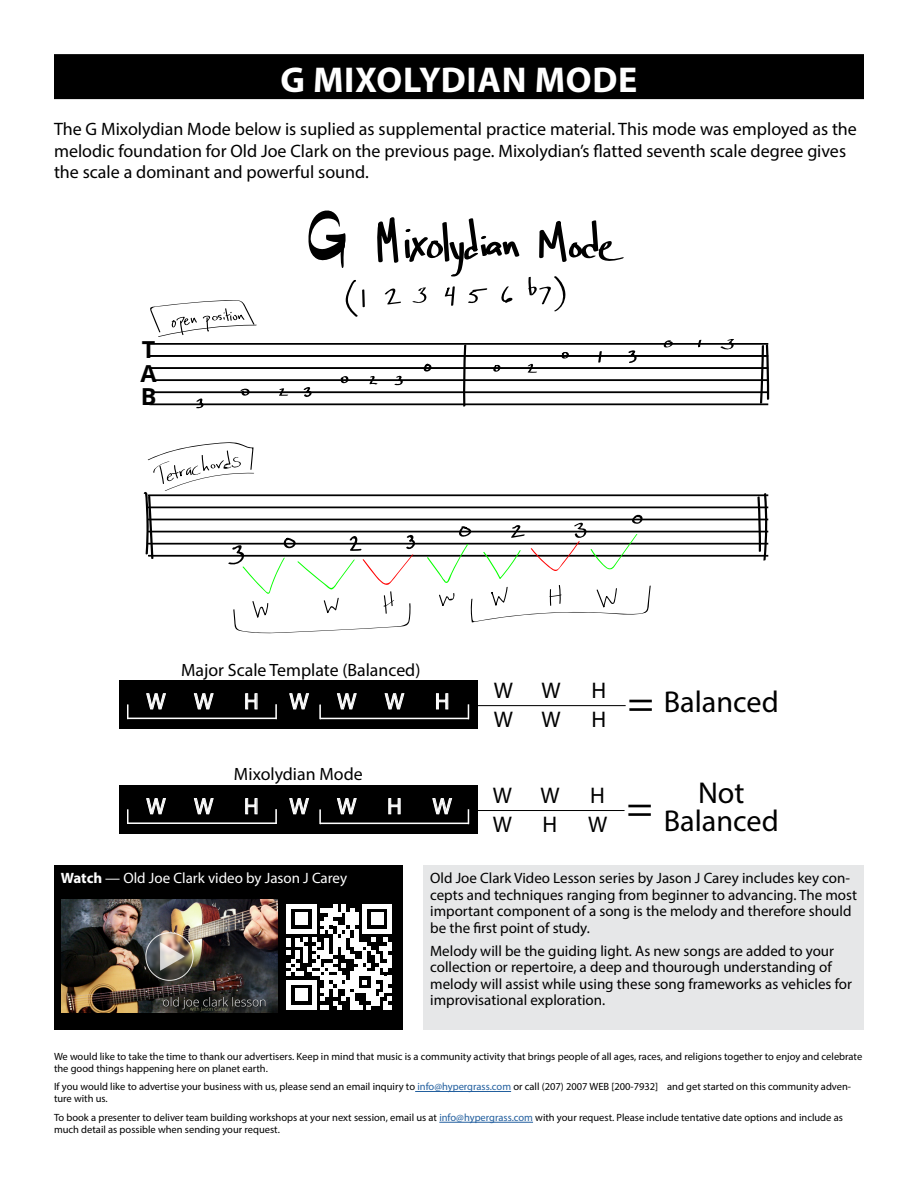
<style>
.page{position:relative;width:918px;height:1188px;background:#fff}
.page>*{position:absolute;margin:0;border:0;box-sizing:border-box;transform-origin:0 0}
.t1{font:43.5px "Myriad Pro";color:#000}
.t2{font:700 36px "Myriad Pro";letter-spacing:.02em;color:#fff}
.t3{font:30.3px/27.9px "Myriad Pro";color:#000;text-align:center}
.t4{font:700 23.4px/23.4px "Open Sans";color:#000;text-align:justify}
.t5{font:22.65px "Myriad Pro";color:#fff}
.t6{font:22.65px/29.1px "Myriad Pro";color:#000}
.t7{font:18px/21.6px "Myriad Pro";color:#000101}
.t8{font:17.85px "Myriad Pro";color:#000}
.t9{font:15px/16.5px "Myriad Pro";color:#000}
.t10{font:15px "Myriad Pro";color:#fff}
.t11{font:10.5px/12px "Myriad Pro";color:#000}
.s1{font-weight:700}
.s2{color:#215e9e}
</style>
<div class="page">
<div style="left:149px;top:495px;width:619px;height:1px;border:1px solid #000"></div>
<div style="left:149px;top:507px;width:619px;height:1px;border:1px solid #000"></div>
<div style="left:149px;top:519px;width:619px;height:1px;border:1px solid #000"></div>
<div style="left:149px;top:531px;width:619px;height:1px;border:1px solid #000"></div>
<div style="left:149px;top:543px;width:619px;height:1px;border:1px solid #000"></div>
<div style="left:149px;top:555px;width:619px;height:1px;border:1px solid #000"></div>
<svg style="left:149px;top:210px;width:620px;height:198px"></svg>
<svg style="left:757px;top:493px;width:11px;height:68px"></svg>
<svg style="left:143px;top:442px;width:273px;height:192px"></svg>
<svg style="left:427px;top:514px;width:224px;height:108px"></svg>
<div style="left:119px;top:680px;width:359px;height:49px;background:#000"></div>
<svg style="left:146px;top:693px;width:20px;height:25px"></svg>
<svg style="left:193px;top:693px;width:21px;height:25px"></svg>
<svg style="left:289px;top:693px;width:20px;height:17px"></svg>
<svg style="left:337px;top:693px;width:20px;height:25px"></svg>
<svg style="left:384px;top:693px;width:21px;height:25px"></svg>
<svg style="left:245px;top:693px;width:13px;height:17px"></svg>
<svg style="left:436px;top:693px;width:13px;height:17px"></svg>
<svg style="left:127px;top:704px;width:2px;height:15px"></svg>
<hr style="left:128px;top:718px;width:149px;height:1px;background:#fff">
<svg style="left:275px;top:704px;width:2px;height:15px"></svg>
<svg style="left:319px;top:705px;width:2px;height:14px"></svg>
<hr style="left:320px;top:718px;width:149px;height:1px;background:#fff">
<svg style="left:468px;top:704px;width:1px;height:14px"></svg>
<hr style="left:477px;top:705px;width:149px;height:1px;background:#000">
<div style="left:119px;top:785px;width:359px;height:49px;background:#000"></div>
<svg style="left:146px;top:798px;width:20px;height:17px"></svg>
<svg style="left:193px;top:798px;width:21px;height:17px"></svg>
<svg style="left:289px;top:798px;width:20px;height:17px"></svg>
<svg style="left:337px;top:798px;width:20px;height:25px"></svg>
<svg style="left:432px;top:798px;width:21px;height:25px"></svg>
<svg style="left:245px;top:798px;width:13px;height:17px"></svg>
<svg style="left:388px;top:798px;width:13px;height:17px"></svg>
<svg style="left:127px;top:809px;width:2px;height:15px"></svg>
<hr style="left:128px;top:822px;width:149px;height:2px;background:#fff">
<svg style="left:275px;top:809px;width:2px;height:15px"></svg>
<svg style="left:319px;top:809px;width:2px;height:15px"></svg>
<hr style="left:320px;top:823px;width:149px;height:1px;background:#fff">
<svg style="left:468px;top:809px;width:1px;height:14px"></svg>
<hr style="left:476px;top:810px;width:148px;height:1px;background:#000">
<div style="left:54px;top:54px;width:810px;height:45px;background:#000"></div>
<div style="left:54px;top:865px;width:349px;height:164px;background:#000"></div>
<div style="left:423px;top:865px;width:441px;height:164px;background:#e6e7e8"></div>
<hr style="left:415px;top:1091px;width:96px;height:1px;background:#215e9e">
<hr style="left:439px;top:1122px;width:94px;height:1px;background:#215e9e">
<img style="left:62px;top:900px;width:216px;height:113px">
<svg style="left:287px;top:904px;width:105px;height:105px"></svg>
<h2 class="t2" style="left:281px;top:56px;width:358px">G MIXOLYDIAN MODE</h2>
<p class="t7" style="left:54px;top:118px;width:805px">The G Mixolydian Mode below is suplied as supplemental practice material. This mode was employed as the melodic foundation for Old Joe Clark on the previous page. Mixolydian’s flatted seventh scale degree gives the scale a dominant and powerful sound.</p>
<h3 class="t4" style="left:141px;top:338px;width:18px">T A B</h3>
<h3 class="t8" style="left:181px;top:659px;width:241px">Major Scale Template (Balanced)</h3>
<h3 class="t5" style="left:146px;top:687px;width:21px">W</h3>
<h3 class="t5" style="left:194px;top:687px;width:21px">W</h3>
<h3 class="t5" style="left:244px;top:687px;width:16px">H</h3>
<h3 class="t5" style="left:289px;top:687px;width:21px">W</h3>
<h3 class="t5" style="left:337px;top:687px;width:21px">W</h3>
<h3 class="t5" style="left:385px;top:687px;width:21px">W</h3>
<h3 class="t5" style="left:435px;top:687px;width:16px">H</h3>
<h3 class="t8" style="left:234px;top:763px;width:130px">Mixolydian Mode</h3>
<h3 class="t5" style="left:146px;top:792px;width:21px">W</h3>
<h3 class="t5" style="left:194px;top:792px;width:21px">W</h3>
<h3 class="t5" style="left:244px;top:792px;width:16px">H</h3>
<h3 class="t5" style="left:289px;top:792px;width:21px">W</h3>
<h3 class="t5" style="left:337px;top:792px;width:21px">W</h3>
<h3 class="t5" style="left:387px;top:792px;width:16px">H</h3>
<h3 class="t5" style="left:433px;top:792px;width:21px">W</h3>
<h3 class="t6" style="left:494px;top:676px;width:21px">W</h3>
<h3 class="t6" style="left:542px;top:676px;width:21px">W</h3>
<h3 class="t6" style="left:494px;top:705px;width:21px">W</h3>
<h3 class="t6" style="left:542px;top:705px;width:21px">W</h3>
<h3 class="t6" style="left:591px;top:676px;width:64px">H<br>H <sup>=</sup></h3>
<h3 class="t3" style="left:664px;top:687px;width:117px">Balanced</h3>
<h3 class="t6" style="left:493px;top:781px;width:21px">W</h3>
<h3 class="t6" style="left:540px;top:781px;width:21px">W</h3>
<h3 class="t6" style="left:493px;top:810px;width:21px">W</h3>
<h3 class="t6" style="left:588px;top:810px;width:21px">W</h3>
<h3 class="t6" style="left:590px;top:781px;width:16px">H</h3>
<h3 class="t6" style="left:543px;top:810px;width:16px">H</h3>
<h1 class="t1" style="left:627px;top:781px;width:27px">=</h1>
<h3 class="t3" style="left:664px;top:779px;width:117px">Not<br>Balanced</h3>
<h3 class="t10" style="left:61px;top:869px;width:288px"><span class="s1">Watch</span> — Old Joe Clark video by Jason J Carey</h3>
<h3 class="t9" style="left:430px;top:870px;width:428px">Old Joe Clark Video Lesson series by Jason J Carey includes key con&shy;cepts and techniques ranging from beginner to advancing. The most important component of a song is the melody and therefore should be the first point of study.</h3>
<h3 class="t9" style="left:430px;top:942px;width:423px">Melody will be the guiding light. As new songs are added to your collection or repertoire, a deep and thourough understanding of melody will assist while using these song frameworks as vehicles for improvisational exploration.</h3>
<p class="t11" style="left:54px;top:1050px;width:810px">We would like to take the time to thank our advertisers. Keep in mind that music is a community activity that brings people of all ages, races, and religions together to enjoy and celebrate the good things happening here on planet earth.</p>
<p class="t11" style="left:54px;top:1081px;width:799px">If you would like to advertise your business with us, please send an email inquiry to <span class="s2">info@hypergrass.com</span> or call (207) 2007 WEB [200-7932] and get started on this community adven&shy;ture with us.</p>
<p class="t11" style="left:54px;top:1112px;width:790px">To book a presenter to deliver team building workshops at your next session, email us at <span class="s2">info@hypergrass.com</span> with your request. Please include tentative date options and include as much detail as possible when sending your request.</p>
</div>
